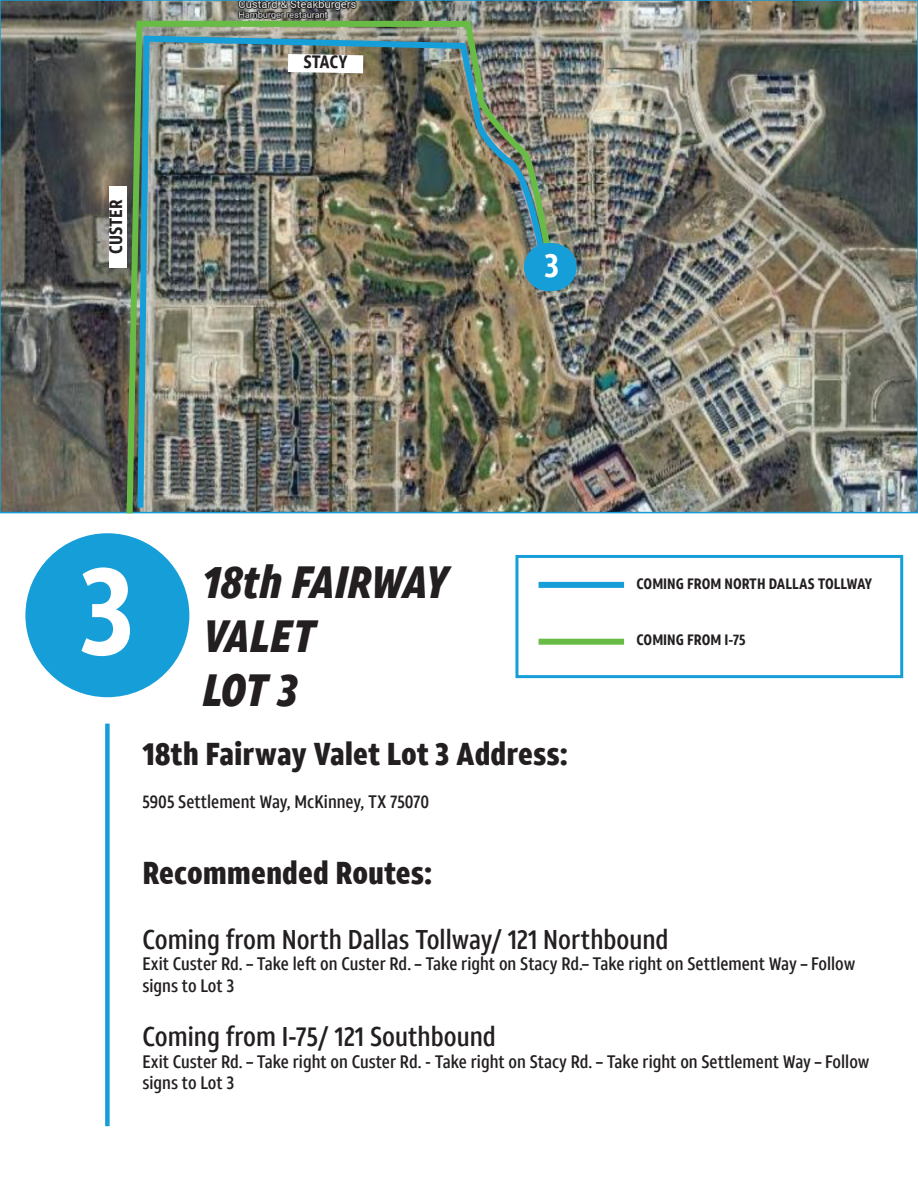
<style>
.page{position:relative;width:918px;height:1188px;background:#fff}
.page>*{position:absolute;margin:0;border:0;box-sizing:border-box;transform-origin:0 0}
.t1{font:700 124.5px "ATT Aleck Cd";color:#fff}
.t2{font:italic 900 45px/54px "ATT Aleck Cd";color:#231f20}
.t3{font:700 33px "ATT Aleck Cd";color:#fff}
.t4{font:900 31.5px "ATT Aleck Cd";color:#231f20}
.t5{font:500 27px "ATT Aleck Cd";color:#231f20}
.t6{font:500 18px/21.6px "ATT Aleck Cd";color:#231f20}
.t7{font:700 18px "ATT Aleck Cd";color:#231f20}
.t8{font:700 15px "ATT Aleck Cd";color:#231f20}
</style>
<div class="page">
<div style="left:515px;top:555px;width:388px;height:123px;background:#fff;border:3px solid #169ed9"></div>
<div style="left:539px;top:582px;width:85px;height:6px;background:#169ed9"></div>
<div style="left:539px;top:639px;width:85px;height:6px;background:#68bc45"></div>
<div style="left:25px;top:533px;width:164px;height:164px;background:#169ed9;border-radius:50%"></div>
<div style="left:105px;top:724px;width:5px;height:402px;background:#169ed9"></div>
<img style="left:3px;top:3px;width:912px;height:507px">
<img style="left:123px;top:18px;width:432px;height:496px">
<div style="left:525px;top:244px;width:48px;height:46px;background:#169ed9;border-radius:50%"></div>
<div style="left:524px;top:243px;width:50px;height:48px;border:2px solid #169ed9;border-radius:50%"></div>
<div style="left:528px;top:244px;width:48px;height:46px;background:#169ed9;border-radius:50%"></div>
<div style="left:527px;top:243px;width:50px;height:48px;border:2px solid #169ed9;border-radius:50%"></div>
<div style="left:109px;top:186px;width:18px;height:81px;background:#fff"></div>
<svg style="left:288px;top:54px;width:75px;height:19px"></svg>
<p class="t7" style="left:104px;top:254px;width:56px;rotate:-90deg">CUSTER</p>
<p class="t7" style="left:304px;top:50px;width:46px;rotate:1deg">STACY</p>
<h3 class="t3" style="left:545px;top:244px;width:16px">3</h3>
<h1 class="t1" style="left:81px;top:532px;width:55px">3</h1>
<h2 class="t2" style="left:203px;top:556px;width:247px">18th FAIRWAY<br>VALET<br>LOT 3</h2>
<h3 class="t4" style="left:143px;top:734px;width:427px">18th Fairway Valet Lot 3 Address:</h3>
<p class="t6" style="left:143px;top:791px;width:288px">5905 Settlement Way, McKinney, TX 75070</p>
<p class="t8" style="left:637px;top:574px;width:237px">COMING FROM NORTH DALLAS TOLLWAY</p>
<p class="t8" style="left:637px;top:630px;width:110px">COMING FROM I-75</p>
<h3 class="t4" style="left:143px;top:853px;width:291px">Recommended Routes:</h3>
<h3 class="t5" style="left:143px;top:923px;width:528px">Coming from North Dallas Tollway/ 121 Northbound</h3>
<p class="t6" style="left:143px;top:953px;width:714px">Exit Custer Rd. – Take left on Custer Rd. – Take right on Stacy Rd.– Take right on Settlement Way – Follow signs to Lot 3</p>
<h3 class="t5" style="left:143px;top:1020px;width:355px">Coming from I-75/ 121 Southbound</h3>
<p class="t6" style="left:143px;top:1051px;width:728px">Exit Custer Rd. – Take right on Custer Rd. - Take right on Stacy Rd. – Take right on Settlement Way – Follow signs to Lot 3</p>
</div>
